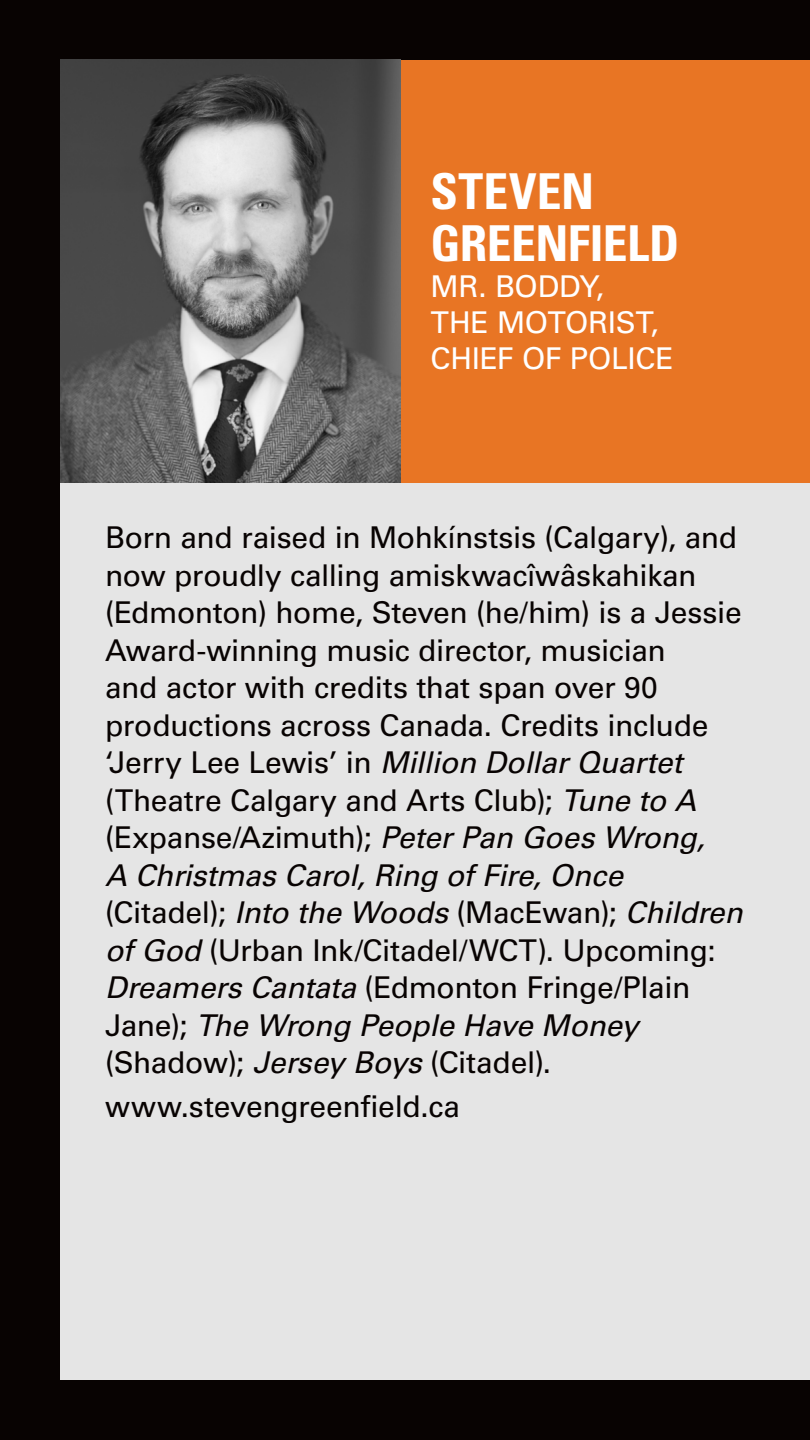
<style>
.page{position:relative;width:810px;height:1440px;background:#080302}
.page>*{position:absolute;margin:0;border:0;box-sizing:border-box;transform-origin:0 0}
.t1{font:700 condensed 49.5px/51.8px "Univers LT Std";letter-spacing:-.01em;color:#fff}
.t2{font:30px/37.5px "Univers LT Std";letter-spacing:-.015em;color:#080302}
.t3{font:30px "Univers LT Std";letter-spacing:-.01em;color:#fff}
.s1{font-style:italic}
</style>
<div class="page">
<div style="left:60px;top:472px;width:750px;height:908px;background:#e5e5e5"></div>
<div style="left:401px;top:60px;width:409px;height:423px;background:#e87524"></div>
<img style="left:60px;top:60px;width:341px;height:423px">
<p class="t1" style="left:431px;top:166px;width:250px">STEVEN<br>GREENFIELD</p>
<p class="t3" style="left:431px;top:269px;width:175px">MR. BODDY,</p>
<p class="t3" style="left:431px;top:305px;width:230px">THE MOTORIST,</p>
<p class="t3" style="left:431px;top:341px;width:245px">CHIEF OF POLICE</p>
<p class="t2" style="left:105px;top:519px;width:639px">Born and raised in Mohkínstsis (Calgary), and now proudly calling amiskwacîwâskahikan (Edmonton) home, Steven (he/him) is a Jessie Award-winning music director, musician<br>and actor with credits that span over 90 productions across Canada. Credits include ‘Jerry Lee Lewis’ in <span class="s1">Million Dollar Quartet </span>(Theatre Calgary and Arts Club); <span class="s1">Tune to A </span>(Expanse/Azimuth); <span class="s1">Peter Pan Goes Wrong,<br>A Christmas Carol, Ring of Fire, Once </span>(Citadel); <span class="s1">Into the Woods</span> (MacEwan); <span class="s1">Children of God</span> (Urban Ink/Citadel/WCT). Upcoming:<br><span class="s1">Dreamers Cantata</span> (Edmonton Fringe/Plain Jane); <span class="s1">The Wrong People Have Money </span>(Shadow); <span class="s1">Jersey Boys</span> (Citadel).</p>
<p class="t2" style="left:105px;top:1088px;width:357px">www.stevengreenfield.ca</p>
</div>
